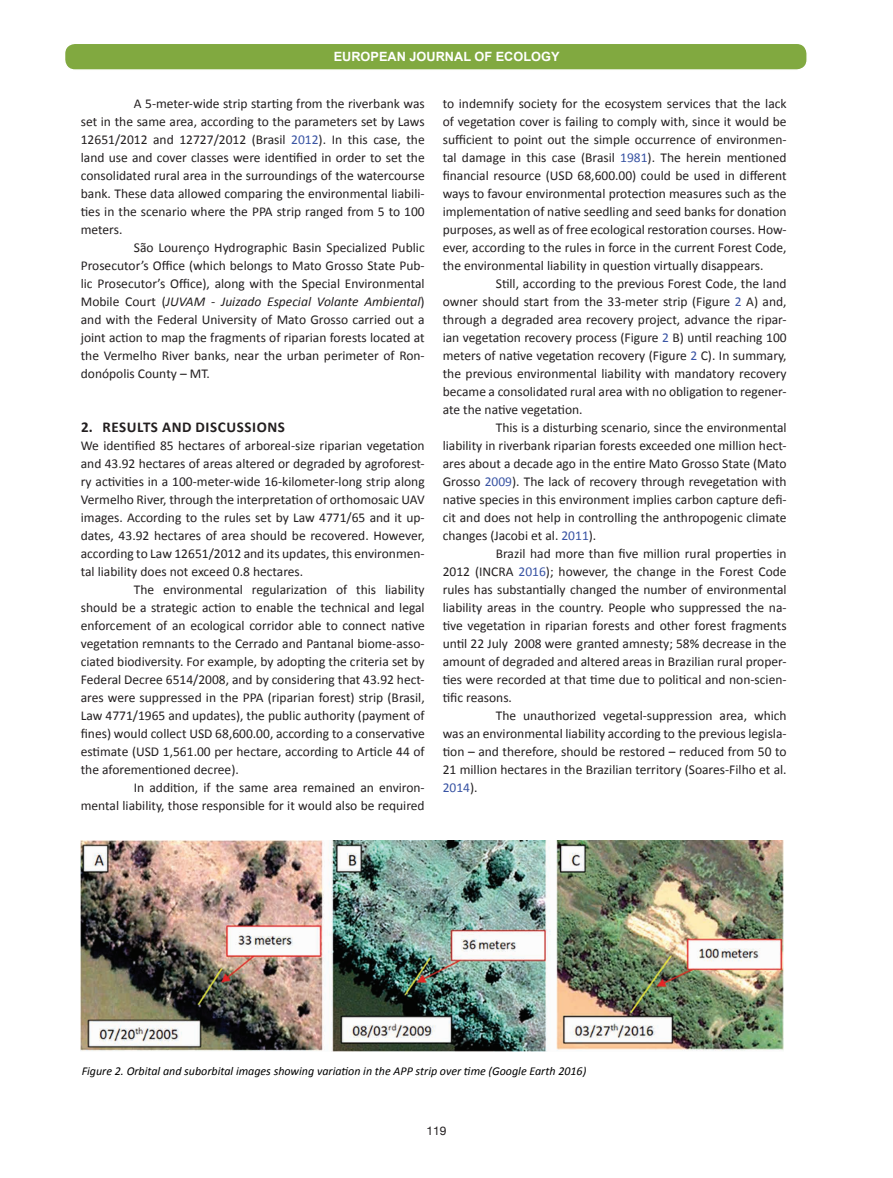
<style>
.page{position:relative;width:893px;height:1178px;background:#fff}
.page>*{position:absolute;margin:0;border:0;box-sizing:border-box;transform-origin:0 0}
.t1{font:700 15px "Calibri";letter-spacing:.04em;color:#231f20}
.t2{font:13.5px/18px "Calibri";color:#231f20;text-align:justify}
.t3{font:700 12.75px "Arial";color:#fff}
.t4{font:italic 12px "Calibri";color:#000}
.t5{font:12px "Helvetica Neue";color:#231f20}
.s1{color:#3853a3}
.s2{font-style:italic}
</style>
<div class="page">
<div style="left:65px;top:43px;width:742px;height:27px;background:#81a940;border-radius:10px"></div>
<div style="left:64px;top:43px;width:744px;height:28px;border:2px solid #fff;border-radius:10px"></div>
<img style="left:80px;top:840px;width:703px;height:211px">
<p class="t3" style="left:334px;top:48px;width:227px">EUROPEAN JOURNAL OF ECOLOGY</p>
<p class="t2" style="left:81px;top:95px;width:345px;text-indent:53px">A 5-meter-wide strip starting from the riverbank was set in the same area, according to the parameters set by Laws 12651/2012 and 12727/2012 (Brasil <span class="s1">2012</span>). In this case, the land use and cover classes were identified in order to set the consolidated rural area in the surroundings of the watercourse bank. These data allowed comparing the environmental liabili&shy;ties in the scenario where the PPA strip ranged from 5 to 100 meters.</p>
<p class="t2" style="left:81px;top:239px;width:345px;text-indent:53px">São Lourenço Hydrographic Basin Specialized Public Prosecutor’s Office (which belongs to Mato Grosso State Pub&shy;lic Prosecutor’s Office), along with the Special Environmental Mobile Court (<span class="s2">JUVAM - Juizado Especial Volante Ambiental</span>) and with the Federal University of Mato Grosso carried out a joint action to map the fragments of riparian forests located at the Vermelho River banks, near the urban perimeter of Ron&shy;donópolis County – MT.</p>
<p class="t1" style="left:81px;top:417px;width:205px">2. RESULTS AND DISCUSSIONS</p>
<p class="t2" style="left:81px;top:437px;width:345px">We identified 85 hectares of arboreal-size riparian vegetation and 43.92 hectares of areas altered or degraded by agroforest&shy;ry activities in a 100-meter-wide 16-kilometer-long strip along Vermelho River, through the interpretation of orthomosaic UAV images. According to the rules set by Law 4771/65 and it up&shy;dates, 43.92 hectares of area should be recovered. However, according to Law 12651/2012 and its updates, this environmen&shy;tal liability does not exceed 0.8 hectares.</p>
<p class="t2" style="left:81px;top:581px;width:345px;text-indent:53px">The environmental regularization of this liability should be a strategic action to enable the technical and legal enforcement of an ecological corridor able to connect native vegetation remnants to the Cerrado and Pantanal biome-asso&shy;ciated biodiversity. For example, by adopting the criteria set by Federal Decree 6514/2008, and by considering that 43.92 hect&shy;ares were suppressed in the PPA (riparian forest) strip (Brasil, Law 4771/1965 and updates), the public authority (payment of fines) would collect USD 68,600.00, according to a conservative estimate (USD 1,561.00 per hectare, according to Article 44 of the aforementioned decree).</p>
<p class="t2" style="left:81px;top:778px;width:345px;text-align:right">In addition, if the same area remained an environ-<br>mental liability, those responsible for it would also be required</p>
<p class="t2" style="left:443px;top:94px;width:345px">to indemnify society for the ecosystem services that the lack of vegetation cover is failing to comply with, since it would be sufficient to point out the simple occurrence of environmen&shy;tal damage in this case (Brasil <span class="s1">1981</span>). The herein mentioned financial resource (USD 68,600.00) could be used in different ways to favour environmental protection measures such as the implementation of native seedling and seed banks for donation purposes, as well as of free ecological restoration courses. How&shy;ever, according to the rules in force in the current Forest Code, the environmental liability in question virtually disappears.</p>
<p class="t2" style="left:443px;top:274px;width:345px;text-indent:53px">Still, according to the previous Forest Code, the land owner should start from the 33-meter strip (Figure <span class="s1">2</span> A) and, through a degraded area recovery project, advance the ripar&shy;ian vegetation recovery process (Figure <span class="s1">2</span> B) until reaching 100 meters of native vegetation recovery (Figure <span class="s1">2</span> C). In summary, the previous environmental liability with mandatory recovery became a consolidated rural area with no obligation to regener&shy;ate the native vegetation.</p>
<p class="t2" style="left:443px;top:418px;width:345px;text-indent:53px">This is a disturbing scenario, since the environmental liability in riverbank riparian forests exceeded one million hect&shy;ares about a decade ago in the entire Mato Grosso State (Mato Grosso <span class="s1">2009</span>). The lack of recovery through revegetation with native species in this environment implies carbon capture defi&shy;cit and does not help in controlling the anthropogenic climate changes (Jacobi et al. <span class="s1">2011</span>).</p>
<p class="t2" style="left:443px;top:544px;width:345px;text-indent:53px">Brazil had more than five million rural properties in 2012 (INCRA <span class="s1">2016</span>); however, the change in the Forest Code rules has substantially changed the number of environmental liability areas in the country. People who suppressed the na&shy;tive vegetation in riparian forests and other forest fragments until 22 July 2008 were granted amnesty; 58% decrease in the amount of degraded and altered areas in Brazilian rural proper&shy;ties were recorded at that time due to political and non-scien&shy;tific reasons.</p>
<p class="t2" style="left:443px;top:707px;width:345px;text-indent:53px">The unauthorized vegetal-suppression area, which was an environmental liability according to the previous legisla&shy;tion – and therefore, should be restored – reduced from 50 to 21 million hectares in the Brazilian territory (Soares-Filho et al.<br><span class="s1">2014</span>).</p>
<p class="t4" style="left:82px;top:1063px;width:506px">Figure 2. Orbital and suborbital images showing variation in the APP strip over time (Google Earth 2016)</p>
<p class="t5" style="left:427px;top:1122px;width:22px">119</p>
</div>
